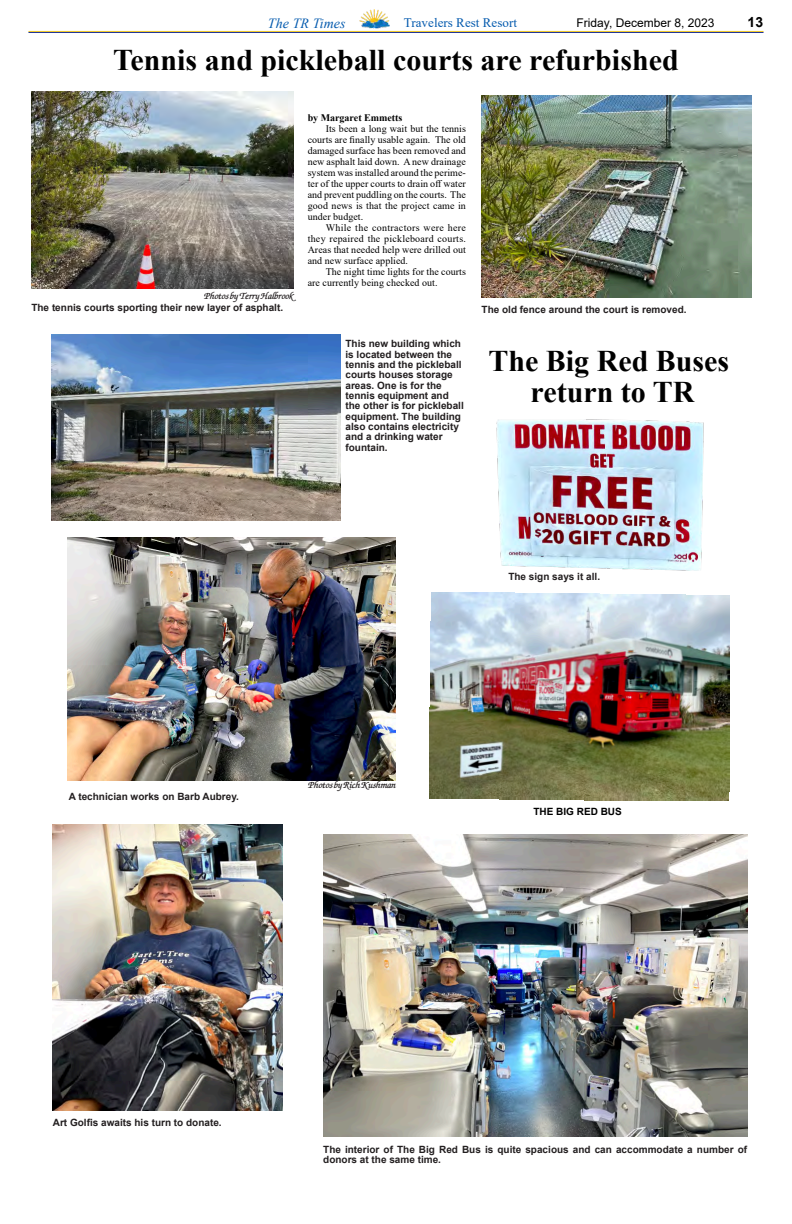
<style>
.page{position:relative;width:792px;height:1224px;background:#fff}
.page>*{position:absolute;margin:0;border:0;box-sizing:border-box;transform-origin:0 0}
.t1{font:700 30px/31.3px "Times New Roman";color:#000;text-align:center}
.t2{font:italic 14px "Times New Roman";letter-spacing:.005em;color:#045aae}
.t3{font:700 14px "Arial";color:#000}
.t4{font:13px "Times New Roman";letter-spacing:.005em;color:#045aae}
.t5{font:12px "Arial";color:#000}
.t6{font:700 10px/10.3px "Arial";color:#231f20}
.t7{font:10px/11px "Times New Roman";letter-spacing:.005em;color:#000;text-align:justify}
.t8{font:10px "Exchequer Script Bold SWFTE";color:#231f20}
.t9{font:700 10px "Times New Roman";color:#000}
.t10{font:700 10px "Arial";color:#000}
</style>
<div class="page">
<img style="left:359px;top:9px;width:30px;height:20px">
<hr style="left:29px;top:32px;width:734px;height:1px;background:#0c2390">
<hr style="left:29px;top:31px;width:734px;height:1px;background:#f0c920">
<img style="left:31px;top:92px;width:262px;height:196px">
<img style="left:323px;top:835px;width:424px;height:302px">
<img style="left:53px;top:824px;width:230px;height:286px">
<img style="left:68px;top:537px;width:328px;height:244px">
<img style="left:430px;top:593px;width:300px;height:208px">
<img style="left:482px;top:95px;width:269px;height:203px">
<img style="left:52px;top:334px;width:289px;height:186px">
<img style="left:496px;top:419px;width:208px;height:152px">
<h2 class="t2" style="left:268px;top:18px;width:79px">The TR Times</h2>
<h3 class="t4" style="left:404px;top:18px;width:115px">Travelers Rest Resort</h3>
<p class="t5" style="left:577px;top:18px;width:139px">Friday, December 8, 2023</p>
<h2 class="t3" style="left:748px;top:17px;width:17px">13</h2>
<h1 class="t1" style="left:113px;top:47px;width:567px">Tennis and pickleball courts are refurbished</h1>
<p class="t9" style="left:308px;top:114px;width:96px">by Margaret Emmetts</p>
<p class="t7" style="left:308px;top:124px;width:160px;text-indent:18px">Its been a long wait but the tennis courts are finally usable again. The old damaged surface has been removed and new asphalt laid down. A new drainage system was installed around the perime&shy;ter of the upper courts to drain off water and prevent puddling on the courts. The good news is that the project came in under budget.</p>
<p class="t7" style="left:308px;top:223px;width:160px;text-indent:18px">While the contractors were here they repaired the pickleboard courts.<br>Areas that needed help were drilled out and new surface applied.</p>
<p class="t7" style="left:308px;top:267px;width:160px;text-indent:18px">The night time lights for the courts are currently being checked out.</p>
<p class="t8" style="left:204px;top:290px;width:91px">Photos by Terry Halbrook</p>
<p class="t6" style="left:31px;top:303px;width:253px">The tennis courts sporting their new layer of asphalt.</p>
<p class="t6" style="left:482px;top:305px;width:207px">The old fence around the court is removed.</p>
<p class="t6" style="left:346px;top:340px;width:120px">This new building which is located between the tennis and the pickleball courts houses storage areas. One is for the tennis equipment and the other is for pickleball equipment. The building also contains electricity and a drinking water fountain.</p>
<h1 class="t1" style="left:488px;top:349px;width:242px">The Big Red Buses return to TR</h1>
<p class="t6" style="left:508px;top:572px;width:93px">The sign says it all.</p>
<p class="t6" style="left:69px;top:793px;width:172px">A technician works on Barb Aubrey.</p>
<p class="t8" style="left:308px;top:779px;width:89px">Photos by Rich Kushman</p>
<p class="t10" style="left:534px;top:808px;width:90px">THE BIG RED BUS</p>
<p class="t6" style="left:53px;top:1118px;width:170px">Art Golfis awaits his turn to donate.</p>
<p class="t6" style="left:323px;top:1145px;width:425px">The interior of The Big Red Bus is quite spacious and can accommodate a number of donors at the same time.</p>
</div>
